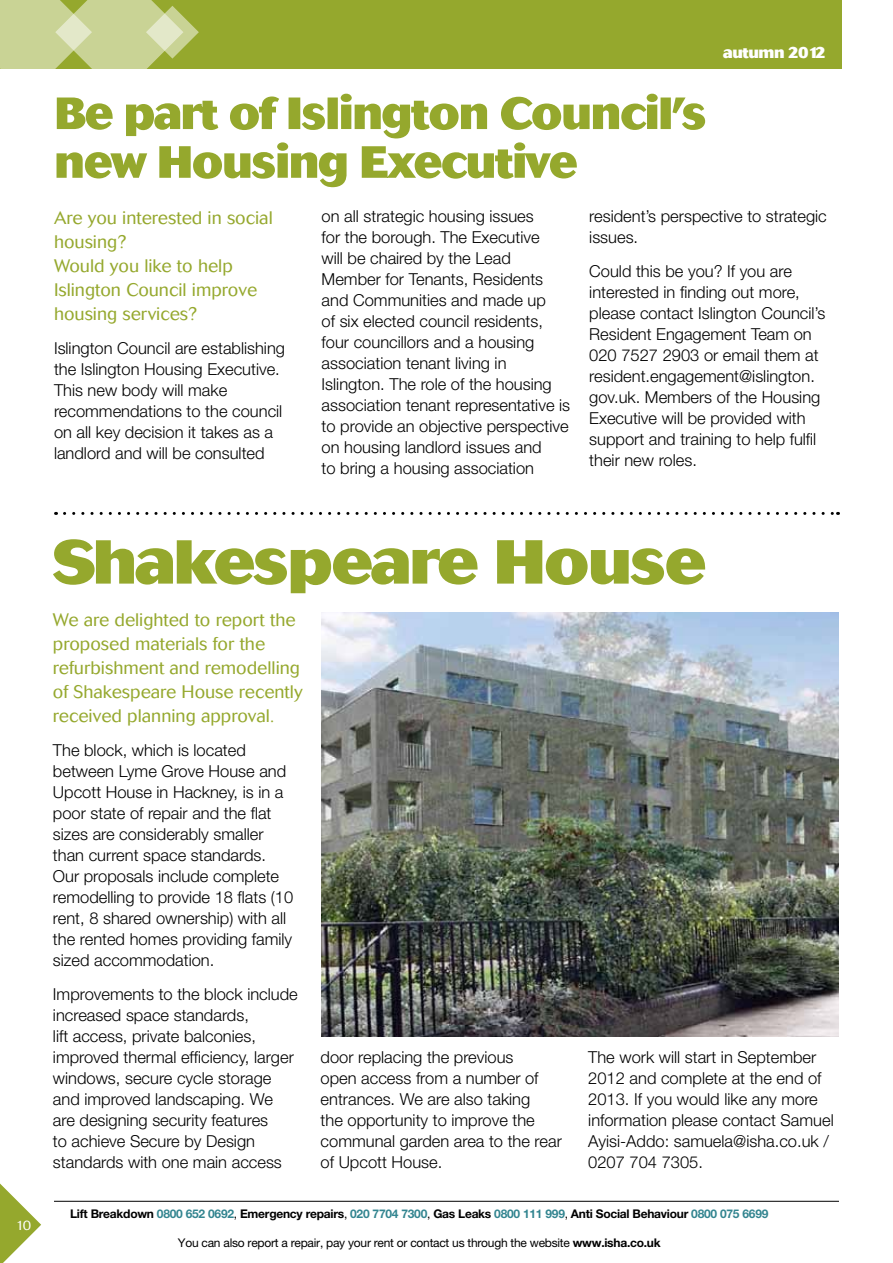
<style>
.page{position:relative;width:893px;height:1263px;background:#fff}
.page>*{position:absolute;margin:0;border:0;box-sizing:border-box;transform-origin:0 0}
.t1{font:300 18px/24px "Cosmos";color:#95a82d}
.t2{font:300 16.5px/21px "Helvetica Neue LT Pro";color:#000}
.t3{font:800 15.3px "Cosmos";letter-spacing:-.03em;color:#fff}
.t4{font:300 13.5px "Cosmos";color:#fff}
.t5{font:700 12px "Helvetica Neue LT Pro";letter-spacing:-.02em;color:#000}
.t6{font:12px "Helvetica Neue LT Pro";letter-spacing:-.02em;color:#000}
.s1{color:#338590}
.s2{font-weight:400}
.s3{font-weight:700}
</style>
<div class="page">
<hr style="left:54px;top:1201px;width:785px;height:1px;background:#000">
<svg style="left:53px;top:539px;width:652px;height:54px"></svg>
<img style="left:322px;top:612px;width:517px;height:424px">
<svg style="left:65px;top:512px;width:773px;height:3px"></svg>
<div style="left:0;top:0;width:842px;height:68px;background:#95a82d"></div>
<svg style="left:0;top:0;width:705px;height:187px"></svg>
<svg style="left:0;top:1183px;width:41px;height:80px"></svg>
<p class="t3" style="left:723px;top:43px;width:104px">autumn 2012</p>
<p class="t1" style="left:54px;top:206px;width:220px">Are you interested in social housing?<br>Would you like to help<br>Islington Council improve housing services?</p>
<p class="t2" style="left:54px;top:337px;width:233px">Islington Council are establishing the Islington Housing Executive.<br>This new body will make recommendations to the council on all key decision it takes as a landlord and will be consulted</p>
<p class="t2" style="left:322px;top:206px;width:250px">on all strategic housing issues<br>for the borough. The Executive<br>will be chaired by the Lead<br>Member for Tenants, Residents and Communities and made up<br>of six elected council residents, four councillors and a housing association tenant living in<br>Islington. The role of the housing association tenant representative is to provide an objective perspective on housing landlord issues and<br>to bring a housing association</p>
<p class="t2" style="left:589px;top:206px;width:239px">resident’s perspective to strategic issues.</p>
<p class="t2" style="left:589px;top:260px;width:237px">Could this be you? If you are interested in finding out more, please contact Islington Council’s<br>Resident Engagement Team on<br>020 7527 2903 or email them at resident.engagement@islington. gov.uk. Members of the Housing<br>Executive will be provided with support and training to help fulfil their new roles.</p>
<p class="t4" style="left:16px;top:1217px;width:17px">10</p>
<p class="t1" style="left:53px;top:608px;width:251px">We are delighted to report the proposed materials for the refurbishment and remodelling of Shakespeare House recently received planning approval.</p>
<p class="t2" style="left:53px;top:739px;width:242px">The block, which is located between Lyme Grove House and<br>Upcott House in Hackney, is in a poor state of repair and the flat sizes are considerably smaller than current space standards.<br>Our proposals include complete remodelling to provide 18 flats (10 rent, 8 shared ownership) with all the rented homes providing family sized accommodation.</p>
<p class="t2" style="left:53px;top:983px;width:246px">Improvements to the block include increased space standards,<br>lift access, private balconies, improved thermal efficiency, larger windows, secure cycle storage and improved landscaping. We are designing security features<br>to achieve Secure by Design standards with one main access</p>
<p class="t2" style="left:321px;top:1046px;width:243px">door replacing the previous<br>open access from a number of entrances. We are also taking<br>the opportunity to improve the communal garden area to the rear of Upcott House.</p>
<p class="t2" style="left:588px;top:1046px;width:247px">The work will start in September<br>2012 and complete at the end of<br>2013. If you would like any more information please contact Samuel<br>Ayisi-Addo: samuela@isha.co.uk /<br>0207 704 7305.</p>
<p class="t5" style="left:70px;top:1206px;width:700px">Lift Breakdown <span class="s1">0800 652 0692</span><span class="s2">,</span> Emergency repairs<span class="s2">,</span> <span class="s1">020 7704 7300</span><span class="s2">,</span> Gas Leaks <span class="s1">0800 111 999</span><span class="s2">,</span> Anti Social Behaviour <span class="s1">0800 075 6699</span></p>
<p class="t6" style="left:178px;top:1235px;width:484px">You can also report a repair, pay your rent or contact us through the website <span class="s3">www.isha.co.uk</span></p>
</div>
